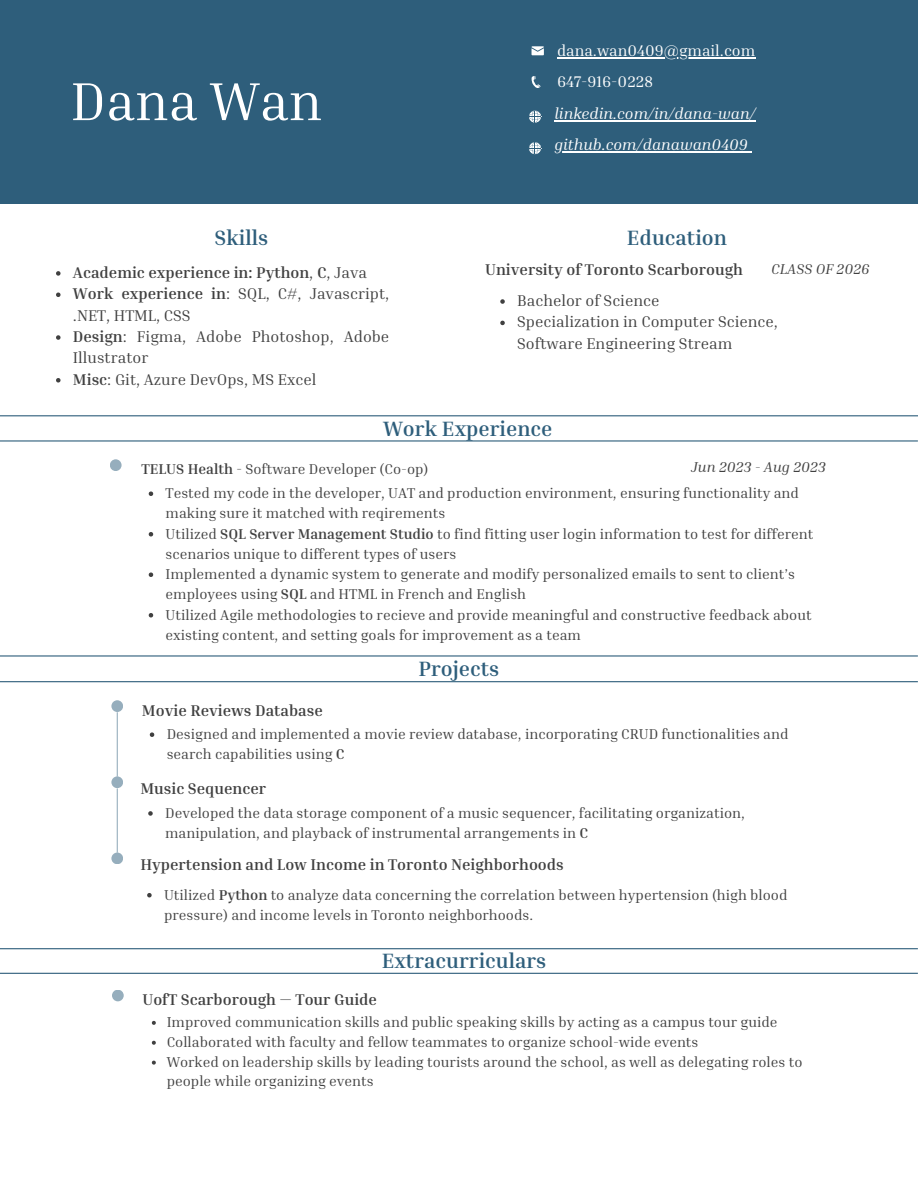
<style>
.page{position:relative;width:918px;height:1188px;background:#fff}
.page>*{position:absolute;margin:0;border:0;box-sizing:border-box;transform-origin:0 0}
.t1{font:54px "Inria Serif";color:#fff}
.t2{font:700 21.15px "Inria Serif";color:#2e5e7b}
.t3{font:15.9px/21.3px "Inria Serif";color:#404040}
.t4{font:700 15.9px "Inria Serif";color:#404040}
.t5{font:italic 15.75px "Inria Serif";color:#fff}
.t6{font:15.75px "Inria Serif";color:#fff}
.t7{font:14.55px/20.2px "Inria Serif";color:#404040}
.t8{font:italic 14.55px "Inria Serif";color:#404040}
.s1{font-weight:400}
.s2{font-weight:700}
</style>
<div class="page">
<div style="left:0;top:0;width:918px;height:204px;background:#2e5e7b"></div>
<svg style="left:532px;top:76px;width:9px;height:12px"></svg>
<svg style="left:532px;top:46px;width:12px;height:9px"></svg>
<svg style="left:529px;top:110px;width:12px;height:13px"></svg>
<hr style="left:117px;top:712px;width:1px;height:64px;background:#2e5e7b">
<svg style="left:110px;top:459px;width:12px;height:12px"></svg>
<svg style="left:111px;top:700px;width:12px;height:12px"></svg>
<svg style="left:111px;top:776px;width:12px;height:12px"></svg>
<svg style="left:529px;top:142px;width:12px;height:12px"></svg>
<hr style="left:117px;top:788px;width:1px;height:65px;background:#2e5e7b">
<div style="left:111px;top:853px;width:12px;height:11px;background:#96aebd;border-radius:50%"></div>
<div style="left:112px;top:990px;width:12px;height:11px;background:#96aebd;border-radius:50%"></div>
<hr style="left:557px;top:57px;width:198px;height:1px;background:#fff">
<hr style="left:554px;top:120px;width:202px;height:1px;background:#fff">
<svg style="left:149px;top:491px;width:4px;height:5px"></svg>
<svg style="left:149px;top:532px;width:4px;height:4px"></svg>
<svg style="left:149px;top:572px;width:4px;height:5px"></svg>
<svg style="left:149px;top:613px;width:4px;height:4px"></svg>
<svg style="left:150px;top:732px;width:4px;height:5px"></svg>
<svg style="left:148px;top:811px;width:5px;height:5px"></svg>
<svg style="left:56px;top:271px;width:5px;height:5px"></svg>
<svg style="left:56px;top:293px;width:5px;height:4px"></svg>
<svg style="left:56px;top:335px;width:5px;height:5px"></svg>
<svg style="left:56px;top:378px;width:5px;height:5px"></svg>
<svg style="left:500px;top:299px;width:5px;height:5px"></svg>
<svg style="left:500px;top:321px;width:5px;height:4px"></svg>
<hr style="left:554px;top:151px;width:194px;height:2px;background:#fff">
<svg style="left:147px;top:893px;width:5px;height:4px"></svg>
<svg style="left:152px;top:1021px;width:4px;height:4px"></svg>
<svg style="left:152px;top:1041px;width:4px;height:4px"></svg>
<svg style="left:152px;top:1061px;width:4px;height:4px"></svg>
<hr style="left:0;top:415px;width:918px;height:1px;background:#2e5e7b">
<hr style="left:0;top:655px;width:918px;height:2px;background:#2e5e7b">
<hr style="left:0;top:948px;width:918px;height:1px;background:#2e5e7b">
<hr style="left:0;top:681px;width:918px;height:1px;background:#2e5e7b">
<hr style="left:0;top:440px;width:918px;height:2px;background:#2e5e7b">
<hr style="left:0;top:973px;width:918px;height:1px;background:#2e5e7b">
<p class="t1" style="left:71px;top:67px;width:253px">Dana Wan</p>
<p class="t6" style="left:557px;top:41px;width:200px">dana.wan0409@gmail.com</p>
<p class="t6" style="left:557px;top:72px;width:97px">647-916-0228</p>
<p class="t5" style="left:554px;top:104px;width:203px">linkedin.com/in/dana-wan/</p>
<p class="t5" style="left:554px;top:135px;width:195px">github.com/danawan0409</p>
<p class="t2" style="left:215px;top:225px;width:55px">Skills</p>
<p class="t2" style="left:627px;top:225px;width:102px">Education</p>
<p class="t4" style="left:73px;top:262px;width:296px">Academic experience in: Python<span class="s1">,</span> C<span class="s1">, Java</span></p>
<p class="t3" style="left:73px;top:283px;width:318px"><span class="s2">Work experience in</span>: SQL, C#, Javascript, .NET, HTML, CSS</p>
<p class="t3" style="left:73px;top:325px;width:318px"><span class="s2">Design</span>: Figma, Adobe Photoshop, Adobe<br>Illustrator</p>
<p class="t3" style="left:73px;top:368px;width:245px"><span class="s2">Misc</span>: Git, Azure DevOps, MS Excel</p>
<p class="t4" style="left:485px;top:259px;width:259px">University of Toronto Scarborough</p>
<p class="t3" style="left:517px;top:289px;width:144px">Bachelor of Science</p>
<p class="t3" style="left:517px;top:311px;width:262px">Specialization in Computer Science,<br>Software Engineering Stream</p>
<p class="t8" style="left:771px;top:260px;width:100px">CLASS OF 2026</p>
<p class="t2" style="left:383px;top:415px;width:171px">Work Experience</p>
<p class="t8" style="left:691px;top:458px;width:136px">Jun 2023 - Aug 2023</p>
<p class="t7" style="left:141px;top:458px;width:289px"><span class="s2">TELUS Health -</span> Software Developer (Co-op)</p>
<p class="t7" style="left:166px;top:483px;width:635px">Tested my code in the developer, UAT and production environment, ensuring functionality and making sure it matched with reqirements</p>
<p class="t7" style="left:166px;top:523px;width:649px">Utilized <span class="s2">SQL Server Management Studio</span> to find fitting user login information to test for different scenarios unique to different types of users</p>
<p class="t7" style="left:166px;top:564px;width:631px">Implemented a dynamic system to generate and modify personalized emails to sent to client’s employees using <span class="s2">SQL</span> and HTML in French and English</p>
<p class="t7" style="left:166px;top:604px;width:648px">Utilized Agile methodologies to recieve and provide meaningful and constructive feedback about existing content, and setting goals for improvement as a team</p>
<p class="t4" style="left:142px;top:700px;width:182px">Movie Reviews Database</p>
<p class="t2" style="left:418px;top:656px;width:83px">Projects</p>
<p class="t7" style="left:167px;top:724px;width:623px">Designed and implemented a movie review database, incorporating CRUD functionalities and search capabilities using <span class="s2">C</span></p>
<p class="t4" style="left:140px;top:779px;width:127px">Music Sequencer</p>
<p class="t7" style="left:165px;top:802px;width:581px">Developed the data storage component of a music sequencer, facilitating organization, manipulation, and playback of instrumental arrangements in <span class="s2">C</span></p>
<p class="t4" style="left:140px;top:855px;width:425px">Hypertension and Low Income in Toronto Neighborhoods</p>
<p class="t7" style="left:164px;top:884px;width:625px">Utilized <span class="s2">Python</span> to analyze data concerning the correlation between hypertension (high blood pressure) and income levels in Toronto neighborhoods.</p>
<p class="t2" style="left:382px;top:947px;width:166px">Extracurriculars</p>
<p class="t4" style="left:142px;top:989px;width:236px">UofT Scarborough — Tour Guide</p>
<p class="t7" style="left:167px;top:1011px;width:612px">Improved communication skills and public speaking skills by acting as a campus tour guide</p>
<p class="t7" style="left:167px;top:1031px;width:533px">Collaborated with faculty and fellow teammates to organize school-wide events</p>
<p class="t7" style="left:167px;top:1051px;width:637px">Worked on leadership skills by leading tourists around the school, as well as delegating roles to people while organizing events</p>
</div>
